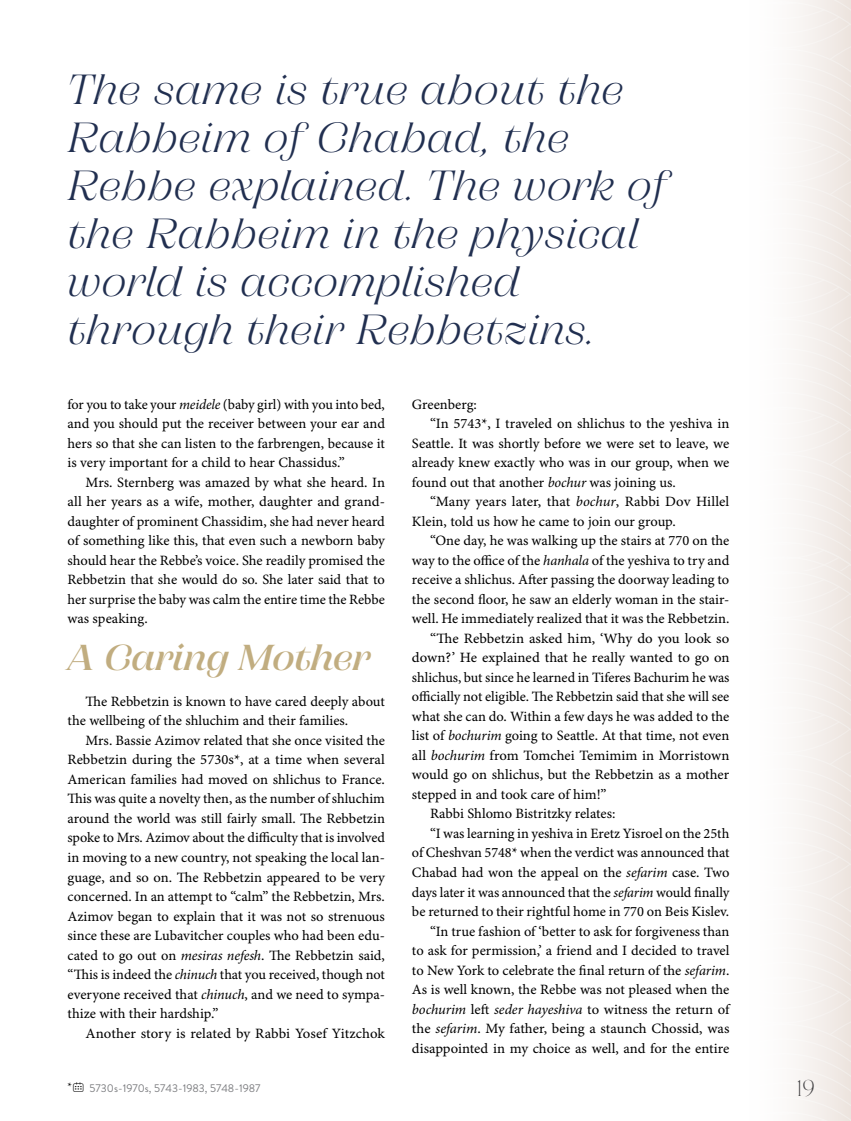
<style>
.page{position:relative;width:851px;height:1121px;background:#fff}
.page>*{position:absolute;margin:0;border:0;box-sizing:border-box;transform-origin:0 0}
.t1{font:italic 300 42px/48px "Campaign Serif";letter-spacing:.015em;color:#212f50}
.t2{font:italic 500 36px "Campaign Serif";letter-spacing:-.01em;color:#c1ad80}
.t3{font:200 22.5px "Silk Serif";color:#414042}
.t4{font:14.25px/19.5px "Minion Pro Capt";letter-spacing:-.005em;color:#000;text-align:justify}
.t5{font:11.25px "Brandon Grotesque";color:#7c7d80}
.s1{font-family:"Minion Pro";font-style:italic}
.s2{font-family:"Minion Pro";color:#000}
.s3{font-family:"Panton Icons C";font-weight:700;color:#000}
</style>
<div class="page">
<svg style="left:796px;top:0;width:54px;height:1121px"></svg>
<h1 class="t1" style="left:68px;top:63px;width:600px">The same is true about the<br>Rabbeim of Chabad, the<br>Rebbe explained. The work of the Rabbeim in the physical world is accomplished through their Rebbetzins.</h1>
<p class="t4" style="left:68px;top:395px;width:319px">for you to take your <span class="s1">meidele</span> (baby girl) with you into bed, and you should put the receiver between your ear and hers so that she can listen to the farbrengen, because it is very important for a child to hear Chassidus.”</p>
<p class="t4" style="left:68px;top:473px;width:319px;text-indent:18px">Mrs. Sternberg was amazed by what she heard. In all her years as a wife, mother, daughter and grand&shy;daughter of prominent Chassidim, she had never heard of something like this, that even such a newborn baby should hear the Rebbe’s voice. She readily promised the Rebbetzin that she would do so. She later said that to her surprise the baby was calm the entire time the Rebbe was speaking.</p>
<h2 class="t2" style="left:68px;top:632px;width:304px">A Caring Mother</h2>
<p class="t4" style="left:68px;top:692px;width:319px;text-indent:18px">The Rebbetzin is known to have cared deeply about the wellbeing of the shluchim and their families.</p>
<p class="t4" style="left:68px;top:731px;width:319px;text-indent:18px">Mrs. Bassie Azimov related that she once visited the Rebbetzin during the 5730s*, at a time when several American families had moved on shlichus to France.<br>This was quite a novelty then, as the number of shluchim around the world was still fairly small. The Rebbetzin spoke to Mrs. Azimov about the difficulty that is involved in moving to a new country, not speaking the local lan&shy;guage, and so on. The Rebbetzin appeared to be very concerned. In an attempt to “calm” the Rebbetzin, Mrs.<br>Azimov began to explain that it was not so strenuous since these are Lubavitcher couples who had been edu&shy;cated to go out on <span class="s1">mesiras nefesh</span>. The Rebbetzin said, “This is indeed the <span class="s1">chinuch</span> that you received, though not everyone received that <span class="s1">chinuch</span>, and we need to sympa&shy;thize with their hardship.”</p>
<p class="t4" style="left:86px;top:1023px;width:301px">Another story is related by Rabbi Yosef Yitzchok</p>
<p class="t4" style="left:412px;top:395px;width:66px">Greenberg:</p>
<p class="t4" style="left:430px;top:414px;width:301px">“In 5743*, I traveled on shlichus to the yeshiva in</p>
<p class="t4" style="left:412px;top:434px;width:319px">Seattle. It was shortly before we were set to leave, we</p>
<p class="t4" style="left:412px;top:453px;width:319px">already knew exactly who was in our group, when we</p>
<p class="t4" style="left:412px;top:473px;width:265px">found out that another <span class="s1">bochur</span> was joining us.</p>
<p class="t4" style="left:430px;top:492px;width:301px">“Many years later, that <span class="s1">bochur</span>, Rabbi Dov Hillel</p>
<p class="t4" style="left:412px;top:512px;width:265px">Klein, told us how he came to join our group.</p>
<p class="t4" style="left:430px;top:531px;width:301px">“One day, he was walking up the stairs at 770 on the</p>
<p class="t4" style="left:412px;top:551px;width:319px">way to the office of the <span class="s1">hanhala</span> of the yeshiva to try and</p>
<p class="t4" style="left:412px;top:570px;width:319px">receive a shlichus. After passing the doorway leading to</p>
<p class="t4" style="left:412px;top:590px;width:319px">the second floor, he saw an elderly woman in the stair-</p>
<p class="t4" style="left:412px;top:609px;width:319px">well. He immediately realized that it was the Rebbetzin.</p>
<p class="t4" style="left:430px;top:629px;width:301px">“The Rebbetzin asked him, ‘Why do you look so</p>
<p class="t4" style="left:412px;top:648px;width:319px">down?’ He explained that he really wanted to go on</p>
<p class="t4" style="left:412px;top:668px;width:319px">shlichus, but since he learned in Tiferes Bachurim he was</p>
<p class="t4" style="left:412px;top:687px;width:319px">officially not eligible. The Rebbetzin said that she will see</p>
<p class="t4" style="left:412px;top:707px;width:319px">what she can do. Within a few days he was added to the</p>
<p class="t4" style="left:412px;top:726px;width:319px">list of <span class="s1">bochurim</span> going to Seattle. At that time, not even</p>
<p class="t4" style="left:412px;top:746px;width:319px">all <span class="s1">bochurim</span> from Tomchei Temimim in Morristown</p>
<p class="t4" style="left:412px;top:765px;width:319px">would go on shlichus, but the Rebbetzin as a mother</p>
<p class="t4" style="left:412px;top:785px;width:196px">stepped in and took care of him!”</p>
<p class="t4" style="left:430px;top:804px;width:187px">Rabbi Shlomo Bistritzky relates:</p>
<p class="t4" style="left:430px;top:824px;width:301px">“I was learning in yeshiva in Eretz Yisroel on the 25th</p>
<p class="t4" style="left:412px;top:843px;width:319px">of Cheshvan 5748* when the verdict was announced that</p>
<p class="t4" style="left:412px;top:863px;width:319px">Chabad had won the appeal on the <span class="s1">sefarim</span> case. Two</p>
<p class="t4" style="left:412px;top:882px;width:319px">days later it was announced that the <span class="s1">sefarim</span> would finally</p>
<p class="t4" style="left:412px;top:902px;width:319px">be returned to their rightful home in 770 on Beis Kislev.</p>
<p class="t4" style="left:430px;top:921px;width:301px">“In true fashion of ‘better to ask for forgiveness than</p>
<p class="t4" style="left:412px;top:941px;width:319px">to ask for permission,’ a friend and I decided to travel</p>
<p class="t4" style="left:412px;top:960px;width:319px">to New York to celebrate the final return of the <span class="s1">sefarim</span>.</p>
<p class="t4" style="left:412px;top:980px;width:319px">As is well known, the Rebbe was not pleased when the</p>
<p class="t4" style="left:412px;top:999px;width:319px"><span class="s1">bochurim</span> left <span class="s1">seder hayeshiva</span> to witness the return of</p>
<p class="t4" style="left:412px;top:1019px;width:319px">the <span class="s1">sefarim</span>. My father, being a staunch Chossid, was</p>
<p class="t4" style="left:412px;top:1038px;width:319px">disappointed in my choice as well, and for the entire</p>
<p class="t5" style="left:68px;top:1080px;width:194px"><span class="s2">*</span><span class="s3">z</span> 5730s-1970s, 5743-1983, 5748-1987</p>
<h3 class="t3" style="left:796px;top:1074px;width:20px">19</h3>
</div>
